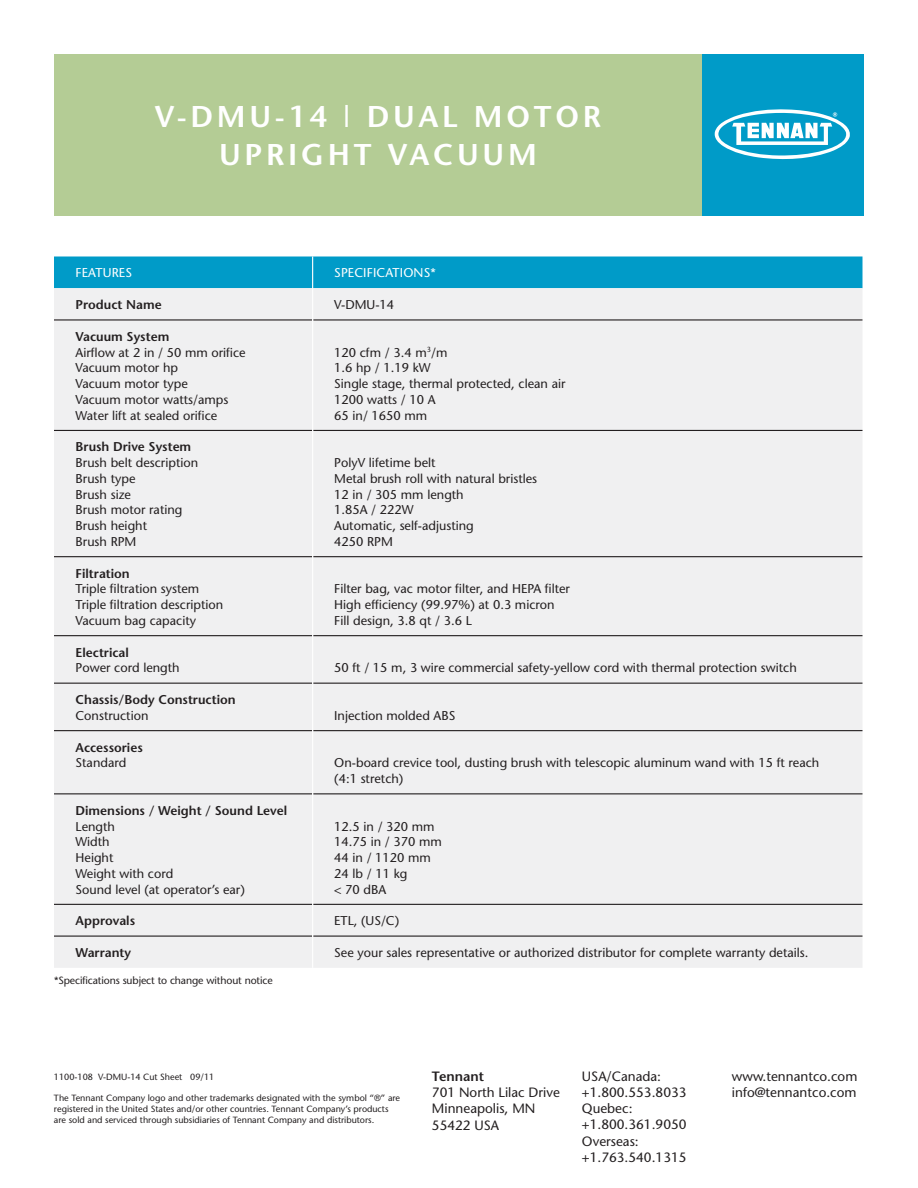
<style>
.page{position:relative;width:918px;height:1188px;background:#fff}
.page>*{position:absolute;margin:0;border:0;box-sizing:border-box;transform-origin:0 0}
.t1{font:600 30px/37.5px "Stone Sans";letter-spacing:.125em;color:#fff;text-align:center}
.t2{font:13.5px/16.2px "Stone Sans";color:#231f20}
.t3{font:600 13.5px "Stone Sans";color:#231f20}
.t4{font:12.75px/15.8px "Stone Sans";color:#231f20}
.t5{font:600 12.75px "Stone Sans";color:#231f20}
.t6{font:12.75px "Stone Sans";letter-spacing:.01em;color:#fff}
.t7{font:10.5px "Stone Sans";letter-spacing:-.01em;color:#231f20}
.t8{font:9px/10.8px "Stone Sans";color:#231f20}
</style>
<div class="page">
<div style="left:702px;top:54px;width:162px;height:162px;background:#009bc8"></div>
<svg style="left:714px;top:109px;width:136px;height:51px"></svg>
<div style="left:54px;top:54px;width:648px;height:162px;background:#b4cc95"></div>
<div style="left:54px;top:256px;width:808px;height:32px;background:#009bc8"></div>
<div style="left:54px;top:288px;width:808px;height:680px;background:#f0f0f1"></div>
<hr style="left:54px;top:319px;width:258px;height:2px;background:#231f20">
<hr style="left:313px;top:319px;width:549px;height:2px;background:#231f20">
<hr style="left:54px;top:430px;width:258px;height:1px;background:#231f20">
<hr style="left:313px;top:430px;width:549px;height:1px;background:#231f20">
<hr style="left:54px;top:556px;width:258px;height:1px;background:#231f20">
<hr style="left:313px;top:556px;width:549px;height:1px;background:#231f20">
<hr style="left:54px;top:635px;width:258px;height:1px;background:#231f20">
<hr style="left:313px;top:635px;width:549px;height:1px;background:#231f20">
<hr style="left:54px;top:683px;width:258px;height:1px;background:#231f20">
<hr style="left:313px;top:683px;width:549px;height:1px;background:#231f20">
<hr style="left:54px;top:730px;width:258px;height:1px;background:#231f20">
<hr style="left:313px;top:730px;width:549px;height:1px;background:#231f20">
<hr style="left:54px;top:793px;width:258px;height:1px;background:#231f20">
<hr style="left:313px;top:793px;width:549px;height:1px;background:#231f20">
<hr style="left:54px;top:904px;width:258px;height:1px;background:#231f20">
<hr style="left:313px;top:904px;width:549px;height:1px;background:#231f20">
<hr style="left:54px;top:936px;width:258px;height:1px;background:#231f20">
<hr style="left:313px;top:936px;width:549px;height:1px;background:#231f20">
<hr style="left:312px;top:257px;width:1px;height:31px;background:#fff">
<hr style="left:312px;top:288px;width:1px;height:32px;background:#fff">
<hr style="left:312px;top:320px;width:1px;height:110px;background:#fff">
<hr style="left:312px;top:430px;width:1px;height:127px;background:#fff">
<hr style="left:312px;top:557px;width:1px;height:79px;background:#fff">
<hr style="left:312px;top:636px;width:1px;height:47px;background:#fff">
<hr style="left:312px;top:683px;width:1px;height:48px;background:#fff">
<hr style="left:312px;top:731px;width:1px;height:63px;background:#fff">
<hr style="left:312px;top:794px;width:1px;height:110px;background:#fff">
<hr style="left:312px;top:904px;width:1px;height:32px;background:#fff">
<hr style="left:312px;top:936px;width:1px;height:32px;background:#fff">
<p class="t1" style="left:155px;top:97px;width:448px">V-DMU-14 | DUAL MOTOR<br>UPRIGHT VACUUM</p>
<p class="t6" style="left:76px;top:265px;width:58px">FEATURES</p>
<p class="t6" style="left:334px;top:265px;width:103px">SPECIFICATIONS*</p>
<p class="t5" style="left:76px;top:297px;width:88px">Product Name</p>
<p class="t4" style="left:334px;top:297px;width:62px">V-DMU-14</p>
<p class="t5" style="left:76px;top:329px;width:95px">Vacuum System</p>
<p class="t4" style="left:76px;top:344px;width:172px">Airflow at 2 in / 50 mm orifice</p>
<p class="t4" style="left:76px;top:360px;width:104px">Vacuum motor hp</p>
<p class="t4" style="left:76px;top:376px;width:114px">Vacuum motor type</p>
<p class="t4" style="left:76px;top:391px;width:154px">Vacuum motor watts/amps</p>
<p class="t4" style="left:76px;top:407px;width:143px">Water lift at sealed orifice</p>
<p class="t4" style="left:334px;top:344px;width:115px">120 cfm / 3.4 m<sup>3</sup>/m</p>
<p class="t4" style="left:334px;top:360px;width:98px">1.6 hp / 1.19 kW</p>
<p class="t4" style="left:334px;top:376px;width:233px">Single stage, thermal protected, clean air</p>
<p class="t4" style="left:334px;top:391px;width:103px">1200 watts / 10 A</p>
<p class="t4" style="left:334px;top:407px;width:95px">65 in/ 1650 mm</p>
<p class="t5" style="left:76px;top:439px;width:117px">Brush Drive System</p>
<p class="t4" style="left:76px;top:455px;width:124px">Brush belt description</p>
<p class="t4" style="left:76px;top:470px;width:61px">Brush type</p>
<p class="t4" style="left:76px;top:486px;width:57px">Brush size</p>
<p class="t4" style="left:76px;top:502px;width:108px">Brush motor rating</p>
<p class="t4" style="left:76px;top:518px;width:73px">Brush height</p>
<p class="t4" style="left:76px;top:533px;width:62px">Brush RPM</p>
<p class="t5" style="left:76px;top:565px;width:56px">Filtration</p>
<p class="t4" style="left:76px;top:581px;width:125px">Triple filtration system</p>
<p class="t4" style="left:76px;top:597px;width:149px">Triple filtration description</p>
<p class="t4" style="left:76px;top:612px;width:122px">Vacuum bag capacity</p>
<p class="t4" style="left:334px;top:455px;width:103px">PolyV lifetime belt</p>
<p class="t4" style="left:334px;top:470px;width:204px">Metal brush roll with natural bristles</p>
<p class="t4" style="left:334px;top:486px;width:131px">12 in / 305 mm length</p>
<p class="t4" style="left:334px;top:502px;width:81px">1.85A / 222W</p>
<p class="t4" style="left:334px;top:518px;width:141px">Automatic, self-adjusting</p>
<p class="t4" style="left:334px;top:533px;width:60px">4250 RPM</p>
<p class="t4" style="left:334px;top:581px;width:237px">Filter bag, vac motor filter, and HEPA filter</p>
<p class="t4" style="left:334px;top:597px;width:222px">High efficiency (99.97%) at 0.3 micron</p>
<p class="t4" style="left:334px;top:612px;width:139px">Fill design, 3.8 qt / 3.6 L</p>
<p class="t5" style="left:76px;top:644px;width:55px">Electrical</p>
<p class="t4" style="left:76px;top:660px;width:106px">Power cord length</p>
<p class="t4" style="left:334px;top:660px;width:464px">50 ft / 15 m, 3 wire commercial safety-yellow cord with thermal protection switch</p>
<p class="t5" style="left:76px;top:692px;width:162px">Chassis/Body Construction</p>
<p class="t4" style="left:76px;top:707px;width:74px">Construction</p>
<p class="t4" style="left:334px;top:707px;width:123px">Injection molded ABS</p>
<p class="t5" style="left:76px;top:739px;width:69px">Accessories</p>
<p class="t4" style="left:76px;top:755px;width:52px">Standard</p>
<p class="t4" style="left:334px;top:755px;width:487px">On-board crevice tool, dusting brush with telescopic aluminum wand with 15 ft reach (4:1 stretch)</p>
<p class="t5" style="left:76px;top:802px;width:213px">Dimensions / Weight / Sound Level</p>
<p class="t4" style="left:76px;top:818px;width:41px">Length</p>
<p class="t4" style="left:76px;top:834px;width:35px">Width</p>
<p class="t4" style="left:76px;top:850px;width:39px">Height</p>
<p class="t4" style="left:76px;top:865px;width:99px">Weight with cord</p>
<p class="t4" style="left:76px;top:881px;width:171px">Sound level (at operator’s ear)</p>
<p class="t4" style="left:334px;top:818px;width:102px">12.5 in / 320 mm</p>
<p class="t4" style="left:334px;top:834px;width:109px">14.75 in / 370 mm</p>
<p class="t4" style="left:334px;top:850px;width:98px">44 in / 1120 mm</p>
<p class="t4" style="left:334px;top:865px;width:75px">24 lb / 11 kg</p>
<p class="t4" style="left:334px;top:881px;width:53px">&lt; 70 dBA</p>
<p class="t5" style="left:76px;top:913px;width:61px">Approvals</p>
<p class="t4" style="left:334px;top:913px;width:66px">ETL, (US/C)</p>
<p class="t5" style="left:76px;top:945px;width:57px">Warranty</p>
<p class="t4" style="left:334px;top:945px;width:476px">See your sales representative or authorized distributor for complete warranty details.</p>
<p class="t7" style="left:54px;top:974px;width:220px">*Specifications subject to change without notice</p>
<p class="t8" style="left:54px;top:1071px;width:162px">1100-108 V-DMU-14 Cut Sheet 09/11</p>
<p class="t8" style="left:54px;top:1093px;width:348px">The Tennant Company logo and other trademarks designated with the symbol “®” are registered in the United States and/or other countries. Tennant Company’s products are sold and serviced through subsidiaries of Tennant Company and distributors.</p>
<p class="t3" style="left:432px;top:1068px;width:53px">Tennant</p>
<p class="t2" style="left:432px;top:1084px;width:129px">701 North Lilac Drive</p>
<p class="t2" style="left:432px;top:1100px;width:105px">Minneapolis, MN<br>55422 USA</p>
<p class="t2" style="left:582px;top:1068px;width:106px">USA/Canada: +1.800.553.8033</p>
<p class="t2" style="left:582px;top:1100px;width:106px">Quebec: +1.800.361.9050</p>
<p class="t2" style="left:582px;top:1133px;width:106px">Overseas: +1.763.540.1315</p>
<p class="t2" style="left:732px;top:1068px;width:127px">www.tennantco.com</p>
<p class="t2" style="left:732px;top:1084px;width:126px">info@tennantco.com</p>
</div>
